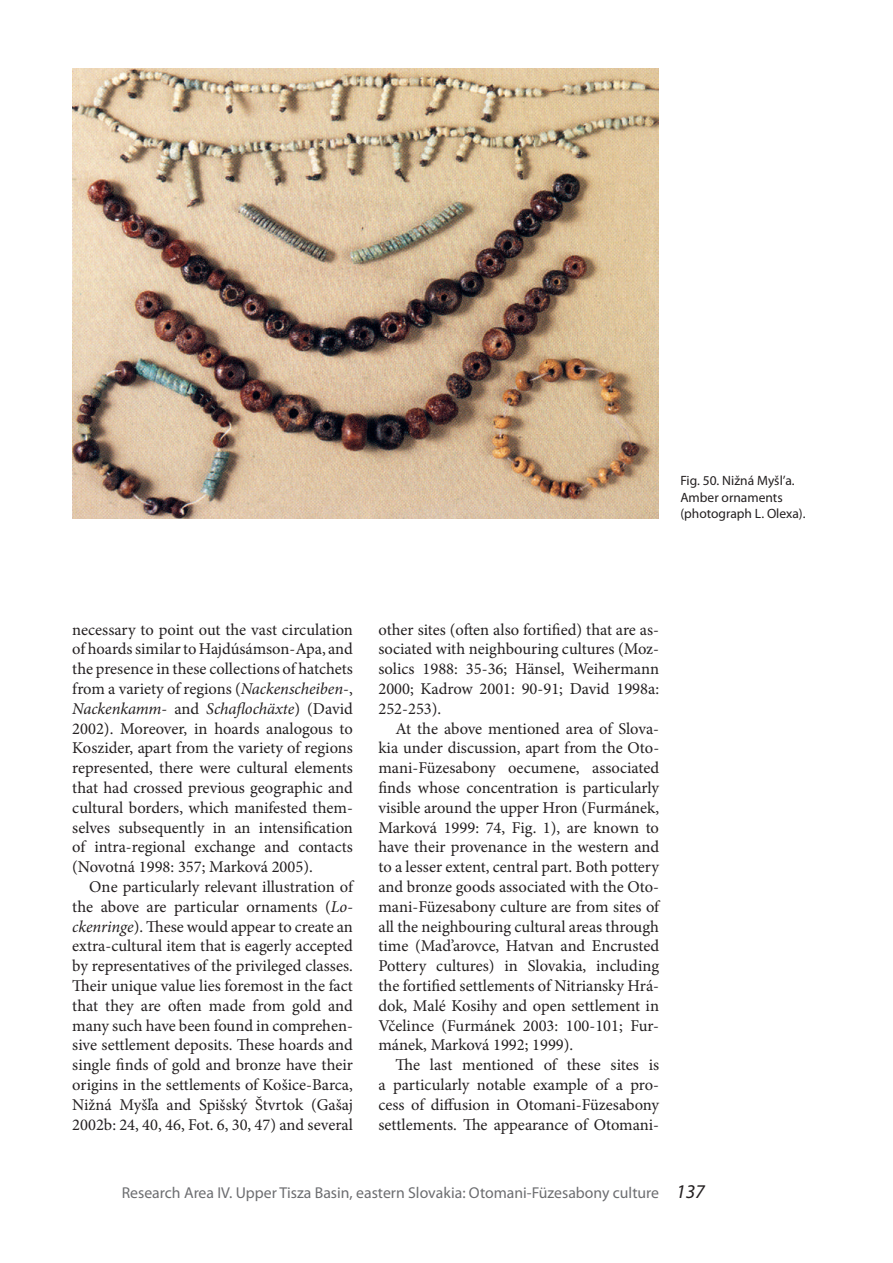
<style>
.page{position:relative;width:893px;height:1263px;background:#fff}
.page>*{position:absolute;margin:0;border:0;box-sizing:border-box;transform-origin:0 0}
.t1{font:16.5px/19.8px "Minion Pro";color:#231f20;text-align:justify}
.t2{font:15.75px "Myriad Pro";color:#6c6d70}
.t3{font:13.5px/16.5px "Myriad Pro";color:#231f20}
.s1{font-style:italic}
.s2{font-style:italic;font-size:19.5px;color:#231f20}
</style>
<div class="page">
<img style="left:72px;top:68px;width:586px;height:451px">
<p class="t3" style="left:680px;top:473px;width:127px">Fig. 50. Nižná Myšl’a.<br>Amber ornaments (photograph L. Olexa).</p>
<p class="t1" style="left:72px;top:621px;width:282px">necessary to point out the vast circulation of hoards similar to Hajdúsámson-Apa, and the presence in these collections of hatchets from a variety of regions (<span class="s1">Nackenscheiben</span>-, <span class="s1">Nackenkamm</span>- and <span class="s1">Schaflochäxte</span>) (David 2002). Moreover, in hoards analogous to Koszider, apart from the variety of regions represented, there were cultural elements that had crossed previous geographic and cultural borders, which manifested them&shy;selves subsequently in an intensification of intra-regional exchange and contacts (Novotná 1998: 357; Marková 2005).</p>
<p class="t1" style="left:72px;top:878px;width:282px;text-indent:17px">One particularly relevant illustration of the above are particular ornaments (<span class="s1">Lo&shy;ckenringe</span>). These would appear to create an extra-cultural item that is eagerly accepted by representatives of the privileged classes.<br>Their unique value lies foremost in the fact that they are often made from gold and many such have been found in comprehen&shy;sive settlement deposits. These hoards and single finds of gold and bronze have their origins in the settlements of Košice-Barca, Nižná Myšľa and Spišský Štvrtok (Gašaj 2002b: 24, 40, 46, Fot. 6, 30, 47) and several</p>
<p class="t1" style="left:378px;top:621px;width:282px">other sites (often also fortified) that are as&shy;sociated with neighbouring cultures (Moz&shy;solics 1988: 35-36; Hänsel, Weihermann 2000; Kadrow 2001: 90-91; David 1998a:<br>252-253).</p>
<p class="t1" style="left:378px;top:720px;width:282px;text-indent:17px">At the above mentioned area of Slova&shy;kia under discussion, apart from the Oto&shy;mani-Füzesabony oecumene, associated finds whose concentration is particularly visible around the upper Hron (Furmánek, Marková 1999: 74, Fig. 1), are known to have their provenance in the western and to a lesser extent, central part. Both pottery and bronze goods associated with the Oto&shy;mani-Füzesabony culture are from sites of all the neighbouring cultural areas through time (Mad’arovce, Hatvan and Encrusted Pottery cultures) in Slovakia, including the fortified settlements of Nitriansky Hrá&shy;dok, Malé Kosihy and open settlement in Včelince (Furmánek 2003: 100-101; Fur&shy;mánek, Marková 1992; 1999).</p>
<p class="t1" style="left:378px;top:1056px;width:282px;text-indent:17px">The last mentioned of these sites is a particularly notable example of a pro&shy;cess of diffusion in Otomani-Füzesabony settlements. The appearance of Otomani-</p>
<p class="t2" style="left:122px;top:1187px;width:585px">Research Area IV. Upper Tisza Basin, eastern Slovakia: Otomani-Füzesabony culture <span class="s2">137</span></p>
</div>
